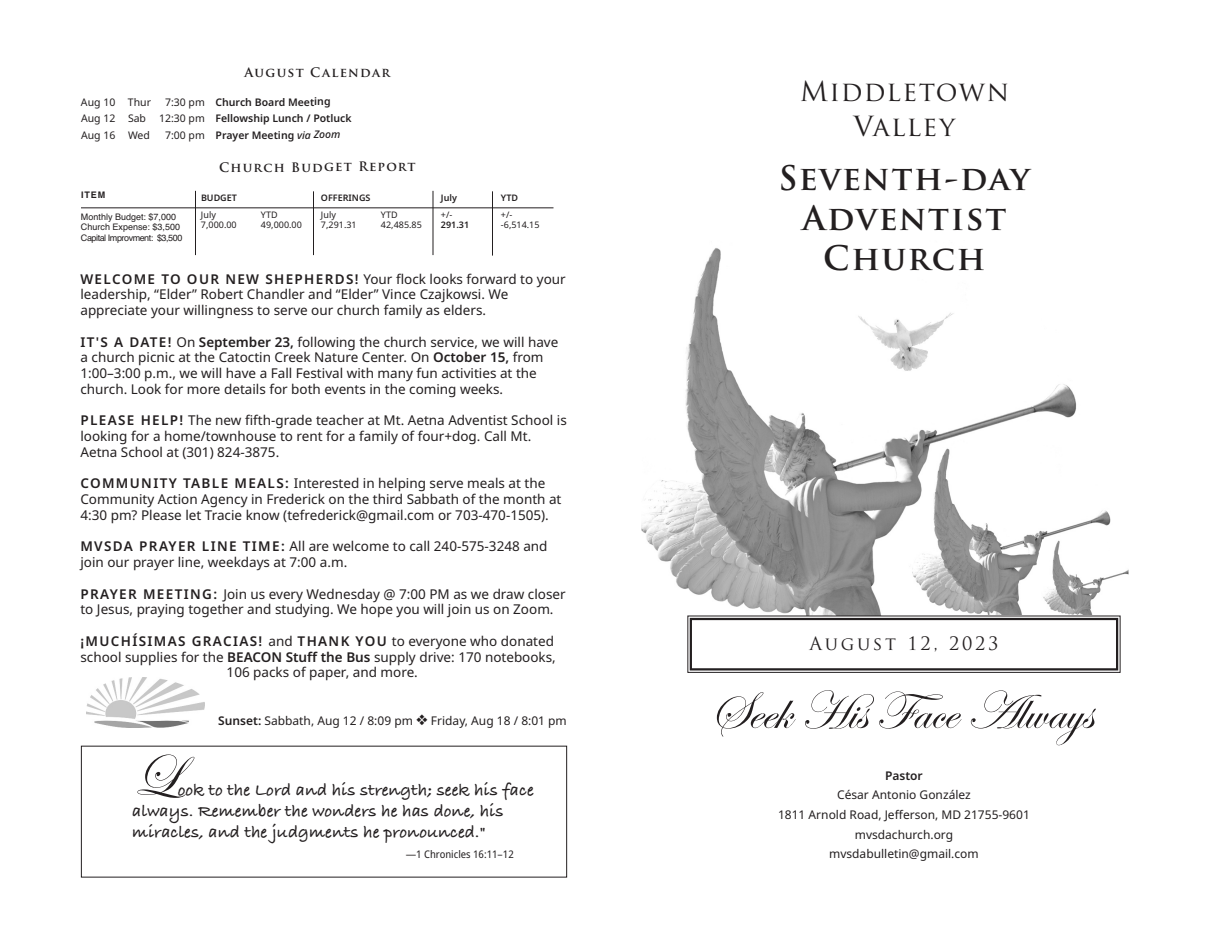
<style>
.page{position:relative;width:1215px;height:945px;background:#fff}
.page>*{position:absolute;margin:0;border:0;box-sizing:border-box;transform-origin:0 0}
.t1{font:60px "Edwardian Script ITC";color:#231f20}
.t2{font:54px "Edwardian Script ITC";color:#231f20}
.t3{font:700 33px/39.6px "Trajan Pro";letter-spacing:.05em;color:#231f20;text-align:center}
.t4{font:27px/34.7px "Trajan Pro";letter-spacing:.05em;color:#231f20;text-align:center}
.t5{font:700 18px/21px "Bradley Hand ITCTT";color:#231f20}
.t6{font:18px "Trajan Pro";letter-spacing:.15em;color:#231f20}
.t7{font:13.5px/15.8px "Noto Sans";color:#231f20}
.t8{font:600 13.5px "Noto Sans";letter-spacing:.1em;color:#231f20}
.t9{font:700 12.75px "Trajan Pro";letter-spacing:.1em;color:#231f20}
.t10{font:12px/19.6px "Noto Sans";color:#231f20;text-align:center}
.t11{font:600 12px "Noto Sans";color:#231f20}
.t12{font:600 10.5px/16.5px "Noto Sans";color:#231f20}
.t13{font:semi-condensed 10.5px "Noto Sans";color:#231f20}
.t14{font:9px/10.8px "Helvetica";color:#231f20}
.t15{font:9px/10.5px "Noto Sans";color:#231f20}
.t16{font:600 9px "Noto Sans";color:#231f20}
.t17{font:700 9px "Helvetica";color:#231f20}
.s1{font-weight:400}
.s2{font-weight:400;color:#fff}
.s3{font-weight:500;font-style:italic}
.s4{font-weight:600}
</style>
<div class="page">
<img style="left:641px;top:248px;width:436px;height:367px">
<svg style="left:902px;top:442px;width:219px;height:176px"></svg>
<img style="left:1041px;top:539px;width:88px;height:76px">
<div style="left:687px;top:616px;width:433px;height:57px;border:1px solid #231f20"></div>
<div style="left:690px;top:618px;width:428px;height:52px;border:2px solid #231f20"></div>
<hr style="left:313px;top:191px;width:1px;height:64px;background:#231f20">
<hr style="left:433px;top:191px;width:1px;height:64px;background:#231f20">
<hr style="left:492px;top:191px;width:1px;height:65px;background:#231f20">
<hr style="left:195px;top:191px;width:1px;height:64px;background:#231f20">
<hr style="left:81px;top:207px;width:473px;height:1px;background:#231f20">
<img style="left:87px;top:678px;width:117px;height:49px">
<img style="left:854px;top:296px;width:101px;height:76px">
<p class="t9" style="left:244px;top:65px;width:147px">August Calendar</p>
<p class="t12" style="left:81px;top:94px;width:272px"><span class="s1">Aug 10 Thur</span> <span class="s2">0</span><span class="s1">7:30 pm</span> Church Board Meeting<br><span class="s1">Aug 12 Sab 12:30 pm</span> Fellowship Lunch / Potluck<br><span class="s1">Aug 16 Wed</span> <span class="s2">0</span><span class="s1">7:00 pm</span> Prayer Meeting <span class="s3">via Zoom</span></p>
<p class="t9" style="left:219px;top:160px;width:198px">Church Budget Report</p>
<p class="t17" style="left:81px;top:190px;width:26px">ITEM</p>
<p class="t14" style="left:81px;top:211px;width:103px">Monthly Budget: $7,000<br>Church Expense: $3,500<br>Capital Improvment: $3,500</p>
<p class="t15" style="left:201px;top:210px;width:37px">July<br>7,000.00</p>
<p class="t15" style="left:261px;top:210px;width:42px">YTD<br>49,000.00</p>
<p class="t15" style="left:321px;top:210px;width:37px">July<br>7,291.31</p>
<p class="t15" style="left:381px;top:210px;width:42px">YTD<br>42,485.85</p>
<p class="t15" style="left:441px;top:210px;width:13px">+/-</p>
<p class="t16" style="left:201px;top:191px;width:38px">BUDGET</p>
<p class="t16" style="left:321px;top:191px;width:51px">OFFERINGS</p>
<p class="t16" style="left:441px;top:191px;width:18px">July</p>
<p class="t16" style="left:501px;top:191px;width:19px">YTD</p>
<p class="t16" style="left:441px;top:219px;width:30px">291.31</p>
<p class="t15" style="left:501px;top:210px;width:40px">+/- -6,514.15</p>
<p class="t7" style="left:80px;top:271px;width:487px"><span class="s4">WELCOME TO OUR NEW SHEPHERDS!</span> Your flock looks forward to your leadership, “Elder” Robert Chandler and “Elder” Vince Czajkowsi. We appreciate your willingness to serve our church family as elders.</p>
<p class="t7" style="left:80px;top:334px;width:479px"><span class="s4">IT'S A DATE!</span> On <span class="s4">September 23,</span> following the church service, we will have a church picnic at the Catoctin Creek Nature Center. On <span class="s4">October 15,</span> from 1:00–3:00 p.m., we will have a Fall Festival with many fun activities at the church. Look for more details for both events in the coming weeks.</p>
<p class="t7" style="left:80px;top:413px;width:488px"><span class="s4">PLEASE HELP!</span> The new fifth-grade teacher at Mt. Aetna Adventist School is looking for a home/townhouse to rent for a family of four+dog. Call Mt.<br>Aetna School at (301) 824-3875.</p>
<p class="t7" style="left:80px;top:476px;width:483px"><span class="s4">COMMUNITY TABLE MEALS:</span> Interested in helping serve meals at the<br>Community Action Agency in Frederick on the third Sabbath of the month at<br>4:30 pm? Please let Tracie know (tefrederick@gmail.com or 703-470-1505).</p>
<p class="t7" style="left:80px;top:539px;width:469px"><span class="s4">MVSDA PRAYER LINE TIME:</span> All are welcome to call 240-575-3248 and join our prayer line, weekdays at 7:00 a.m.</p>
<p class="t7" style="left:80px;top:586px;width:487px"><span class="s4">PRAYER MEETING:</span> Join us every Wednesday @ 7:00 PM as we draw closer to Jesus, praying together and studying. We hope you will join us on Zoom.</p>
<p class="t8" style="left:80px;top:631px;width:475px">¡MUCHÍSIMAS GRACIAS! <span class="s1">and</span> THANK YOU <span class="s1">to everyone who donated</span></p>
<p class="t7" style="left:80px;top:649px;width:477px">school supplies for the <span class="s4">BEACON Stuff the Bus</span> supply drive: 170 notebooks,</p>
<p class="t7" style="left:227px;top:665px;width:193px">106 packs of paper, and more.</p>
<p class="t10" style="left:218px;top:711px;width:350px"><span class="s4">Sunset:</span> Sabbath, Aug 12 / 8:09 pm ❖ Friday, Aug 18 / 8:01 pm</p>
<h1 class="t1" style="left:132px;top:739px;width:47px">L</h1>
<h3 class="t5" style="left:132px;top:779px;width:403px;text-indent:46px">ook to the Lord and his strength; seek his face always. Remember the wonders he has done, his miracles, and the judgments he pronounced."</h3>
<p class="t13" style="left:406px;top:847px;width:110px">—1 Chronicles 16:11–12</p>
<h3 class="t4" style="left:800px;top:75px;width:211px">Middletown<br>Valley</h3>
<h3 class="t3" style="left:779px;top:159px;width:253px">Seventh-day<br>Adventist<br>Church</h3>
<h3 class="t6" style="left:810px;top:633px;width:190px">August 12, 2023</h3>
<h2 class="t2" style="left:710px;top:677px;width:384px">Seek His Face Always</h2>
<p class="t11" style="left:885px;top:767px;width:39px">Pastor</p>
<p class="t10" style="left:778px;top:785px;width:253px">César Antonio González<br>1811 Arnold Road, Jefferson, MD 21755-9601 mvsdachurch.org<br>mvsdabulletin@gmail.com</p>
</div>
